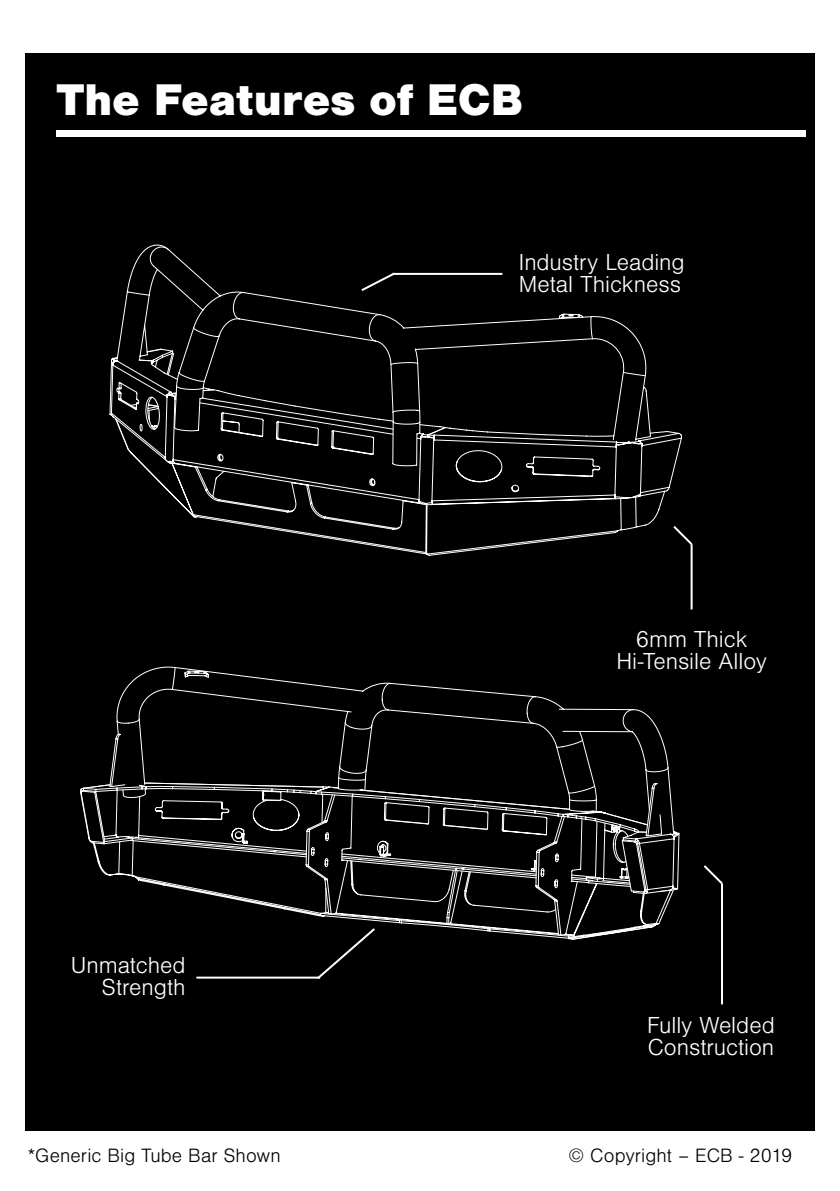
<style>
.page{position:relative;width:840px;height:1191px;background:#fff}
.page>*{position:absolute;margin:0;border:0;box-sizing:border-box;transform-origin:0 0}
.t1{font:900 46px "Nimbus San";color:#fff}
.t2{font:300 24px/22px "Nimbus San";letter-spacing:-.005em;color:#fff}
.t3{font:300 20px "Nimbus San";letter-spacing:.005em;color:#000}
</style>
<div class="page">
<div style="left:25px;top:53px;width:789px;height:1077px;background:#000"></div>
<div style="left:57px;top:130px;width:748px;height:7px;background:#fff"></div>
<hr style="left:720px;top:883px;width:2px;height:121px;background:#fff">
<hr style="left:690px;top:544px;width:2px;height:65px;background:#fff">
<svg style="left:703px;top:865px;width:20px;height:21px"></svg>
<svg style="left:679px;top:530px;width:14px;height:17px"></svg>
<svg style="left:109px;top:246px;width:570px;height:310px"></svg>
<svg style="left:81px;top:666px;width:590px;height:271px"></svg>
<hr style="left:196px;top:976px;width:124px;height:2px;background:#fff">
<svg style="left:315px;top:926px;width:62px;height:53px"></svg>
<h1 class="t1" style="left:57px;top:73px;width:467px">The Features of ECB</h1>
<p class="t2" style="left:518px;top:251px;width:167px">Industry Leading<br>Metal Thickness</p>
<p class="t2" style="left:71px;top:955px;width:116px;text-align:right">Unmatched<br>Strength</p>
<p class="t3" style="left:28px;top:1144px;width:254px">*Generic Big Tube Bar Shown</p>
<p class="t2" style="left:616px;top:629px;width:152px;text-align:center">6mm Thick<br>Hi-Tensile Alloy</p>
<p class="t2" style="left:646px;top:1014px;width:129px">Fully Welded<br>Construction</p>
<p class="t3" style="left:568px;top:1144px;width:225px">© Copyright – ECB - 2019</p>
</div>
